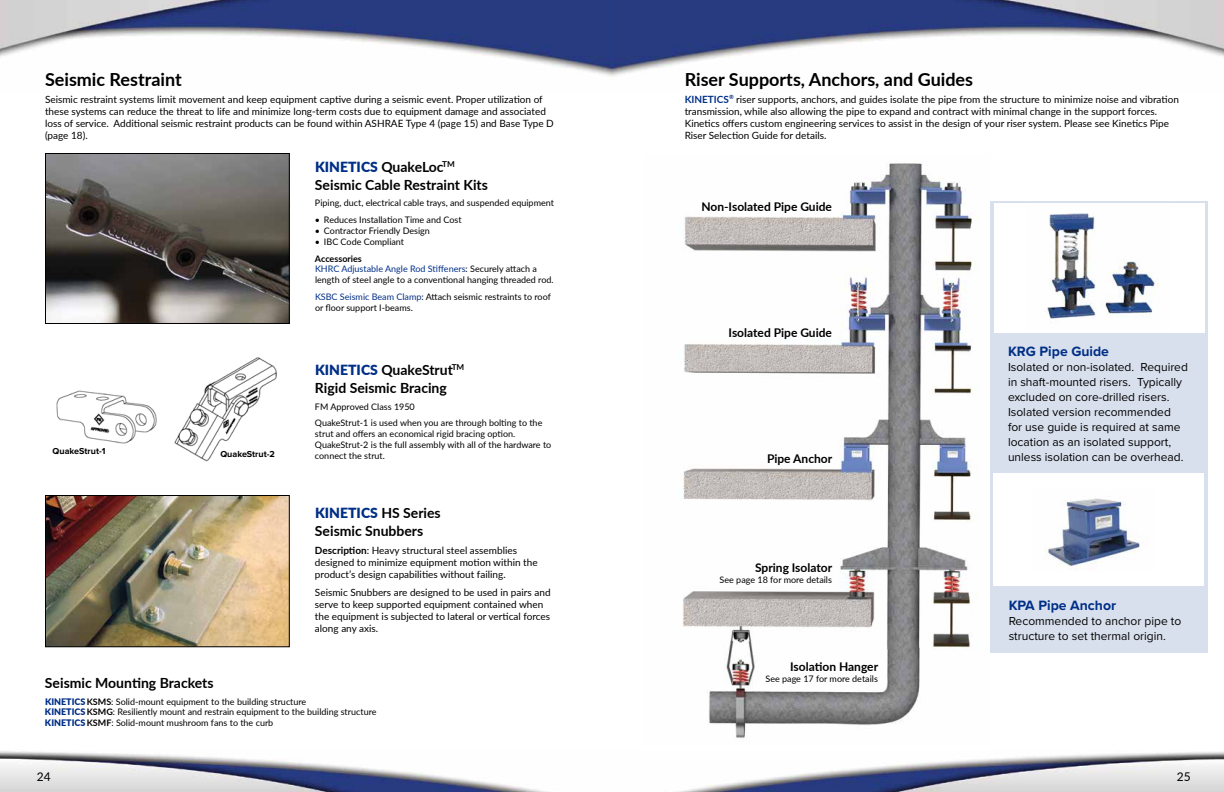
<style>
.page{position:relative;width:1224px;height:792px;background:#fff}
.page>*{position:absolute;margin:0;border:0;box-sizing:border-box;transform-origin:0 0}
.t1{font:700 18px "Lato";color:#000}
.t2{font:700 14px/18px "Lato";color:#000}
.t3{font:700 14px "Proxima Nova";color:#002f87}
.t4{font:12px/15px "Proxima Nova";color:#000}
.t5{font:700 12px "Lato";color:#000}
.t6{font:12px "Lato";color:#000}
.t7{font:10px/12px "Lato";color:#000}
.t8{font:9px/10.8px "Lato";color:#000}
.t9{font:700 9px "Proxima Nova";color:#000}
.s1{font-weight:900;color:#002f87}
.s2{font-weight:700}
.s3{color:#002f87}
.s4{font-weight:700;color:#002f87}
</style>
<div class="page">
<img style="left:0;top:751px;width:1224px;height:41px">
<img style="left:0;top:0;width:1224px;height:77px">
<div style="left:990px;top:201px;width:217px;height:451px;background:#d9e0ed"></div>
<img style="left:683px;top:163px;width:295px;height:575px">
<div style="left:993px;top:474px;width:211px;height:112px;background:#fff"></div>
<img style="left:1044px;top:498px;width:102px;height:69px">
<div style="left:994px;top:203px;width:211px;height:129px;background:#fff"></div>
<img style="left:1047px;top:213px;width:112px;height:106px">
<img style="left:47px;top:155px;width:241px;height:167px">
<div style="left:45px;top:153px;width:245px;height:171px;border:1px solid #000"></div>
<img style="left:47px;top:497px;width:241px;height:148px">
<div style="left:45px;top:495px;width:245px;height:152px;border:1px solid #000"></div>
<img style="left:56px;top:390px;width:101px;height:54px">
<img style="left:174px;top:357px;width:103px;height:105px">
<h1 class="t1" style="left:45px;top:67px;width:138px">Seismic Restraint</h1>
<p class="t7" style="left:45px;top:93px;width:510px">Seismic restraint systems limit movement and keep equipment captive during a seismic event. Proper utilization of these systems can reduce the threat to life and minimize long-term costs due to equipment damage and associated loss of service. Additional seismic restraint products can be found within ASHRAE Type 4 (page 15) and Base Type D (page 18).</p>
<p class="t9" style="left:53px;top:448px;width:54px">QuakeStrut-1</p>
<p class="t9" style="left:220px;top:450px;width:56px">QuakeStrut-2</p>
<h2 class="t2" style="left:315px;top:157px;width:175px"><span class="s1">KINETICS</span> QuakeLoc<sup>TM<br></sup>Seismic Cable Restraint Kits</h2>
<p class="t8" style="left:315px;top:197px;width:241px">Piping, duct, electrical cable trays, and suspended equipment</p>
<p class="t8" style="left:315px;top:215px;width:148px">• Reduces Installation Time and Cost</p>
<p class="t8" style="left:315px;top:226px;width:116px">• Contractor Friendly Design</p>
<p class="t8" style="left:315px;top:237px;width:91px">• IBC Code Compliant</p>
<p class="t8" style="left:315px;top:253px;width:240px"><span class="s2">Accessories<br></span><span class="s3">KHRC Adjustable Angle Rod Stiffeners</span>: Securely attach a length of steel angle to a conventional hanging threaded rod.</p>
<p class="t8" style="left:315px;top:291px;width:237px"><span class="s3">KSBC Seismic Beam Clamp</span>: Attach seismic restraints to roof or floor support I-beams.</p>
<h2 class="t2" style="left:315px;top:360px;width:151px"><span class="s1">KINETICS</span> QuakeStrut<sup>TM<br></sup>Rigid Seismic Bracing</h2>
<p class="t8" style="left:315px;top:398px;width:229px;line-height:16.8px">FM Approved Class 1950<br>QuakeStrut-1 is used when you are through bolting to the</p>
<p class="t8" style="left:315px;top:428px;width:238px">strut and offers an economical rigid bracing option.<br>QuakeStrut-2 is the full assembly with all of the hardware to connect the strut.</p>
<h2 class="t2" style="left:315px;top:504px;width:127px"><span class="s1">KINETICS</span> HS Series<br>Seismic Snubbers</h2>
<p class="t7" style="left:315px;top:544px;width:224px"><span class="s2">Description</span>: Heavy structural steel assemblies designed to minimize equipment motion within the product’s design capabilities without failing.</p>
<p class="t7" style="left:315px;top:586px;width:237px">Seismic Snubbers are designed to be used in pairs and serve to keep supported equipment contained when the equipment is subjected to lateral or vertical forces along any axis.</p>
<h2 class="t2" style="left:45px;top:673px;width:170px">Seismic Mounting Brackets</h2>
<p class="t8" style="left:45px;top:695px;width:333px"><span class="s1">KINETICS</span><span class="s2">KSMS</span>: Solid-mount equipment to the building structure<br><span class="s1">KINETICS</span><span class="s2">KSMG</span>: Resiliently mount and restrain equipment to the building structure<br><span class="s1">KINETICS</span><span class="s2">KSMF</span>: Solid-mount mushroom fans to the curb</p>
<h1 class="t1" style="left:685px;top:67px;width:290px">Riser Supports, Anchors, and Guides</h1>
<p class="t7" style="left:685px;top:93px;width:496px"><span class="s4">KINETICS</span><sup>®</sup> riser supports, anchors, and guides isolate the pipe from the structure to minimize noise and vibration transmission, while also allowing the pipe to expand and contract with minimal change in the support forces.<br>Kinetics offers custom engineering services to assist in the design of your riser system. Please see Kinetics Pipe Riser Selection Guide for details.</p>
<p class="t5" style="left:701px;top:197px;width:132px">Non-Isolated Pipe Guide</p>
<p class="t5" style="left:729px;top:324px;width:105px">Isolated Pipe Guide</p>
<p class="t5" style="left:767px;top:450px;width:67px">Pipe Anchor</p>
<p class="t5" style="left:755px;top:559px;width:79px">Spring Isolator</p>
<p class="t8" style="left:720px;top:574px;width:114px">See page 18 for more details</p>
<p class="t5" style="left:790px;top:658px;width:89px">Isolation Hanger</p>
<p class="t8" style="left:766px;top:672px;width:114px">See page 17 for more details</p>
<h2 class="t3" style="left:1008px;top:345px;width:103px">KRG Pipe Guide</h2>
<p class="t4" style="left:1008px;top:360px;width:181px">Isolated or non-isolated. Required in shaft-mounted risers. Typically excluded on core-drilled risers.<br>Isolated version recommended for use guide is required at same location as an isolated support, unless isolation can be overhead.</p>
<h2 class="t3" style="left:1009px;top:600px;width:109px">KPA Pipe Anchor</h2>
<p class="t4" style="left:1009px;top:615px;width:174px">Recommended to anchor pipe to structure to set thermal origin.</p>
<p class="t6" style="left:37px;top:768px;width:15px">24</p>
<p class="t6" style="left:1177px;top:768px;width:15px">25</p>
</div>
